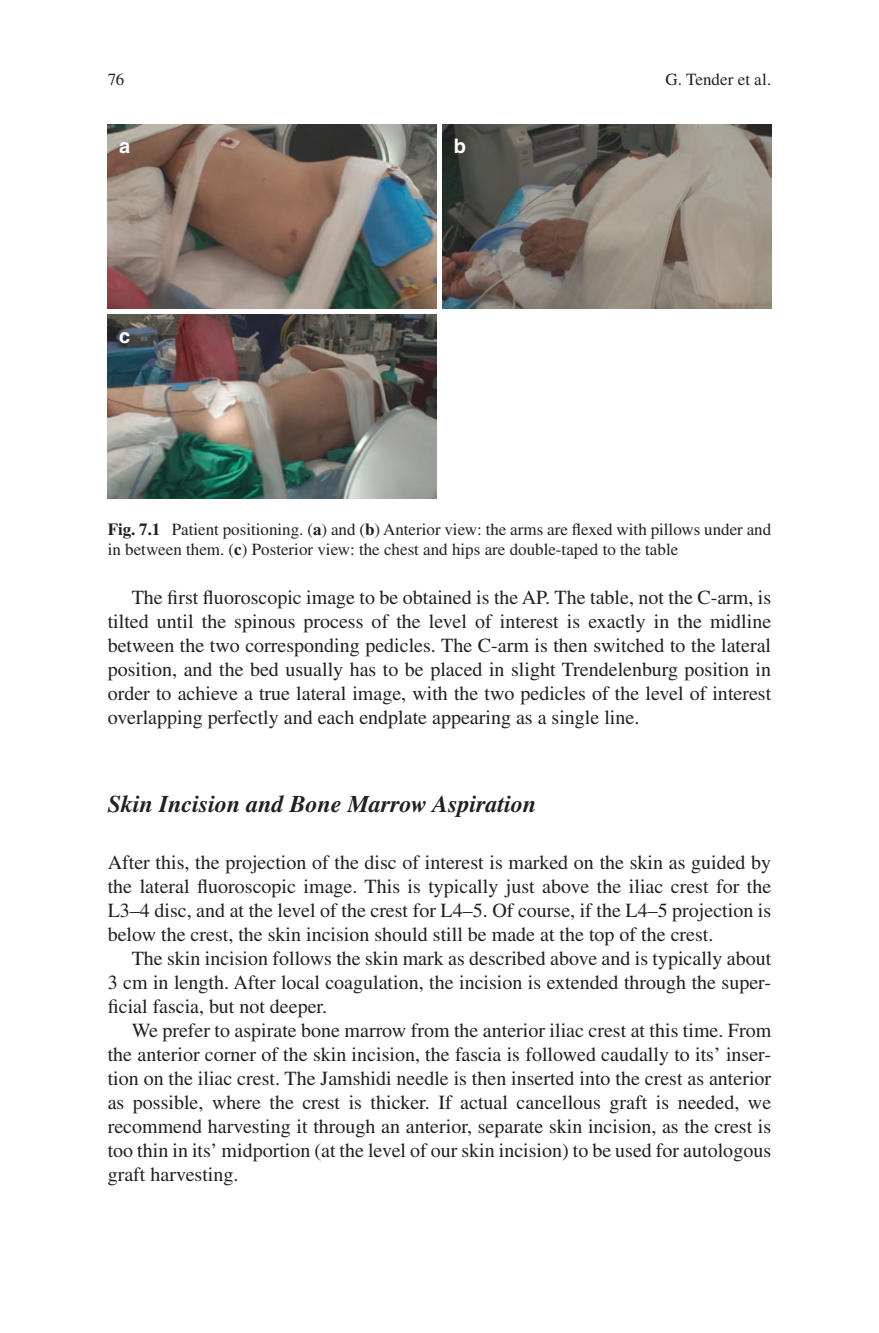
<style>
.page{position:relative;width:879px;height:1333px;background:#fff}
.page>*{position:absolute;margin:0;border:0;box-sizing:border-box;transform-origin:0 0}
.t1{font:italic 700 24px "Yyykff Times LT Std";color:#231f20}
.t2{font:20px/24px "Fspmdr Times LT Std";color:#231f20;text-align:justify}
.t3{font:700 20px "Lyfcbq Helvetica";color:#fff}
.t4{font:17px/20px "Fspmdr Times LT Std";color:#231f20}
.t5{font:17px "Jkkpwt Times LT Std";letter-spacing:.005em;color:#231f20}
.s1{font-family:"Hxhdyx Times LT Std";font-weight:700}
</style>
<div class="page">
<img style="left:108px;top:124px;width:329px;height:185px">
<img style="left:442px;top:124px;width:329px;height:184px">
<img style="left:108px;top:314px;width:329px;height:185px">
<p class="t4" style="left:108px;top:69px;width:18px">76</p>
<p class="t3" style="left:119px;top:134px;width:13px">a</p>
<p class="t3" style="left:454px;top:134px;width:14px">b</p>
<p class="t3" style="left:119px;top:324px;width:13px">c</p>
<p class="t5" style="left:665px;top:70px;width:107px">G. Tender et al.</p>
<p class="t4" style="left:108px;top:519px;width:665px"><span class="s1">Fig. 7.1</span> Patient positioning. (<span class="s1">a</span>) and (<span class="s1">b</span>) Anterior view: the arms are flexed with pillows under and in between them. (<span class="s1">c</span>) Posterior view: the chest and hips are double-taped to the table</p>
<p class="t2" style="left:108px;top:585px;width:665px;text-indent:24px">The first fluoroscopic image to be obtained is the AP. The table, not the C-arm, is tilted until the spinous process of the level of interest is exactly in the midline between the two corresponding pedicles. The C-arm is then switched to the lateral position, and the bed usually has to be placed in slight Trendelenburg position in order to achieve a true lateral image, with the two pedicles of the level of interest overlapping perfectly and each endplate appearing as a single line.</p>
<p class="t1" style="left:108px;top:790px;width:430px">Skin Incision and Bone Marrow Aspiration</p>
<p class="t2" style="left:108px;top:849px;width:665px">After this, the projection of the disc of interest is marked on the skin as guided by the lateral fluoroscopic image. This is typically just above the iliac crest for the L3–4 disc, and at the level of the crest for L4–5. Of course, if the L4–5 projection is below the crest, the skin incision should still be made at the top of the crest.</p>
<p class="t2" style="left:108px;top:945px;width:665px;text-indent:24px">The skin incision follows the skin mark as described above and is typically about 3 cm in length. After local coagulation, the incision is extended through the super&shy;ficial fascia, but not deeper.</p>
<p class="t2" style="left:108px;top:1017px;width:665px;text-indent:24px">We prefer to aspirate bone marrow from the anterior iliac crest at this time. From the anterior corner of the skin incision, the fascia is followed caudally to its’ inser&shy;tion on the iliac crest. The Jamshidi needle is then inserted into the crest as anterior as possible, where the crest is thicker. If actual cancellous graft is needed, we recommend harvesting it through an anterior, separate skin incision, as the crest is too thin in its’ midportion (at the level of our skin incision) to be used for autologous graft harvesting.</p>
</div>
